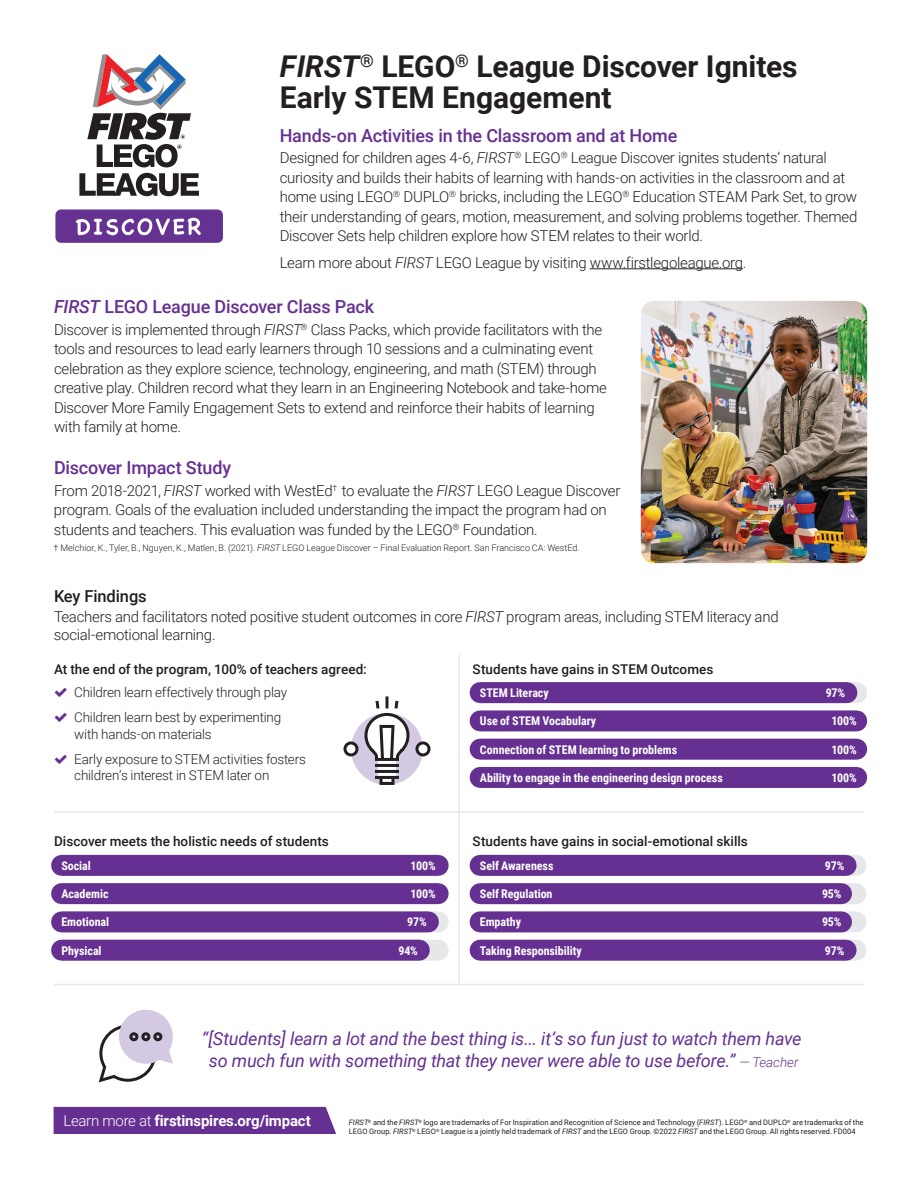
<style>
.page{position:relative;width:918px;height:1188px;background:#fff}
.page>*{position:absolute;margin:0;border:0;box-sizing:border-box;transform-origin:0 0}
.t1{font:700 30px/31.5px "Roboto";color:#231f20}
.t2{font:italic 18px/21.6px "Roboto";letter-spacing:-.015em;color:#653091;text-align:center}
.t3{font:500 18px "Roboto";letter-spacing:-.01em;color:#653091}
.t4{font:500 16.5px "Roboto";letter-spacing:-.005em;color:#231f20}
.t5{font:300 15px/19.5px "Roboto";letter-spacing:-.02em;color:#231f20}
.t6{font:700 15px "Roboto";letter-spacing:-.01em;color:#fff}
.t7{font:300 13.5px/25.2px "Roboto";letter-spacing:-.015em;color:#231f20}
.t8{font:500 13.5px "Roboto";color:#231f20}
.t9{font:700 12px "Roboto Condensed";color:#fff}
.t10{font:300 9px "Roboto";color:#231f20}
.t11{font:7.5px/9px "Roboto";letter-spacing:.005em;color:#231f20}
.s1{font-style:italic}
.s2{font-weight:300;font-size:13.5px}
.s3{font-weight:300}
</style>
<div class="page">
<svg style="left:79px;top:173px;width:120px;height:23px"></svg>
<svg style="left:87px;top:54px;width:104px;height:113px"></svg>
<div style="left:55px;top:209px;width:168px;height:34px;background:#653291;border-radius:6px"></div>
<svg style="left:76px;top:218px;width:125px;height:17px"></svg>
<hr style="left:590px;top:268px;width:153px;height:1px;background:#231f20">
<div style="left:62px;top:855px;width:376px;height:21px;background:#653091"></div>
<div style="left:62px;top:883px;width:376px;height:21px;background:#653091"></div>
<svg style="left:428px;top:911px;width:10px;height:21px"></svg>
<div style="left:62px;top:911px;width:366px;height:21px;background:#653091"></div>
<svg style="left:419px;top:940px;width:19px;height:21px"></svg>
<div style="left:62px;top:940px;width:357px;height:21px;background:#653091"></div>
<svg style="left:842px;top:883px;width:14px;height:21px"></svg>
<div style="left:480px;top:883px;width:362px;height:21px;background:#653091"></div>
<svg style="left:846px;top:855px;width:10px;height:21px"></svg>
<div style="left:480px;top:855px;width:366px;height:21px;background:#653091"></div>
<svg style="left:842px;top:911px;width:14px;height:21px"></svg>
<div style="left:480px;top:911px;width:362px;height:21px;background:#653091"></div>
<svg style="left:846px;top:940px;width:10px;height:21px"></svg>
<div style="left:480px;top:940px;width:366px;height:21px;background:#653091"></div>
<div style="left:480px;top:710px;width:377px;height:21px;background:#653091"></div>
<svg style="left:847px;top:682px;width:10px;height:21px"></svg>
<div style="left:480px;top:682px;width:367px;height:21px;background:#653091"></div>
<div style="left:480px;top:739px;width:377px;height:21px;background:#653091"></div>
<div style="left:480px;top:767px;width:377px;height:21px;background:#653091"></div>
<hr style="left:54px;top:811px;width:810px;height:2px;background:#e6e7e9">
<hr style="left:54px;top:984px;width:810px;height:1px;background:#e6e7e9">
<hr style="left:458px;top:655px;width:2px;height:329px;background:#e6e7e9">
<div style="left:54px;top:1107px;width:282px;height:27px;background:#653091"></div>
<img style="left:641px;top:301px;width:226px;height:262px">
<div style="left:351px;top:713px;width:72px;height:72px;background:#d3c9e2;border-radius:50%"></div>
<div style="left:381px;top:777px;width:12px;height:6px;background:#fff"></div>
<div style="left:379px;top:776px;width:15px;height:9px;border:3px solid #231f20"></div>
<svg style="left:363px;top:696px;width:48px;height:84px"></svg>
<div style="left:417px;top:743px;width:12px;height:12px;background:#fff;border-radius:50%"></div>
<div style="left:415px;top:741px;width:15px;height:15px;border:3px solid #231f20;border-radius:50%"></div>
<div style="left:345px;top:743px;width:12px;height:12px;background:#fff;border-radius:50%"></div>
<div style="left:343px;top:741px;width:15px;height:15px;border:3px solid #231f20;border-radius:50%"></div>
<svg style="left:98px;top:1010px;width:75px;height:73px"></svg>
<h1 class="t1" style="left:280px;top:49px;width:519px"><span class="s1">FIRST</span><sup>®</sup> LEGO<sup>®</sup> League Discover Ignites<br>Early STEM Engagement</h1>
<p class="t3" style="left:280px;top:123px;width:399px">Hands-on Activities in the Classroom and at Home</p>
<p class="t5" style="left:280px;top:148px;width:579px">Designed for children ages 4-6, <span class="s1">FIRST</span><sup>®</sup> LEGO<sup>®</sup> League Discover ignites students’ natural curiosity and builds their habits of learning with hands-on activities in the classroom and at home using LEGO<sup>®</sup> DUPLO<sup>®</sup> bricks, including the LEGO<sup>®</sup> Education STEAM Park Set, to grow their understanding of gears, motion, measurement, and solving problems together. Themed Discover Sets help children explore how STEM relates to their world.</p>
<p class="t5" style="left:280px;top:252px;width:468px">Learn more about <span class="s1">FIRST</span> LEGO League by visiting www.firstlegoleague.org.</p>
<p class="t3" style="left:54px;top:294px;width:322px"><span class="s1">FIRST</span> LEGO League Discover Class Pack</p>
<p class="t5" style="left:54px;top:319px;width:554px">Discover is implemented through <span class="s1">FIRST</span><sup>®</sup> Class Packs, which provide facilitators with the tools and resources to lead early learners through 10 sessions and a culminating event celebration as they explore science, technology, engineering, and math (STEM) through creative play. Children record what they learn in an Engineering Notebook and take-home Discover More Family Engagement Sets to extend and reinforce their habits of learning with family at home.</p>
<p class="t3" style="left:54px;top:455px;width:179px">Discover Impact Study</p>
<p class="t5" style="left:54px;top:480px;width:568px">From 2018-2021, <span class="s1">FIRST</span> worked with WestEd<sup>†</sup> to evaluate the <span class="s1">FIRST</span> LEGO League Discover program. Goals of the evaluation included understanding the impact the program had on students and teachers. This evaluation was funded by the LEGO<sup>®</sup> Foundation.</p>
<p class="t10" style="left:54px;top:542px;width:528px">† Melchior, K., Tyler, B., Nguyen, K., Matlen, B. (2021). <span class="s1">FIRST</span> LEGO League Discover – Final Evaluation Report. San Francisco CA: WestEd.</p>
<p class="t4" style="left:54px;top:584px;width:94px">Key Findings</p>
<p class="t5" style="left:54px;top:607px;width:726px;line-height:18px">Teachers and facilitators noted positive student outcomes in core <span class="s1">FIRST</span> program areas, including STEM literacy and social-emotional learning.</p>
<p class="t8" style="left:54px;top:659px;width:314px">At the end of the program, 100% of teachers agreed:</p>
<p class="t7" style="left:74px;top:679px;width:214px">Children learn effectively through play<br>Children learn best by experimenting</p>
<p class="t7" style="left:74px;top:721px;width:233px">with hands-on materials<br>Early exposure to STEM activities fosters</p>
<p class="t7" style="left:74px;top:762px;width:197px">children’s interest in STEM later on</p>
<p class="t8" style="left:54px;top:832px;width:276px">Discover meets the holistic needs of students</p>
<p class="t9" style="left:61px;top:857px;width:31px">Social</p>
<p class="t9" style="left:411px;top:857px;width:27px">100%</p>
<p class="t9" style="left:61px;top:885px;width:49px">Academic</p>
<p class="t9" style="left:411px;top:885px;width:27px">100%</p>
<p class="t9" style="left:61px;top:914px;width:49px">Emotional</p>
<p class="t9" style="left:407px;top:914px;width:21px">97%</p>
<p class="t9" style="left:61px;top:942px;width:42px">Physical</p>
<p class="t9" style="left:398px;top:942px;width:21px">94%</p>
<p class="t8" style="left:472px;top:659px;width:242px">Students have gains in STEM Outcomes</p>
<p class="t9" style="left:480px;top:713px;width:118px">Use of STEM Vocabulary</p>
<p class="t9" style="left:832px;top:713px;width:27px">100%</p>
<p class="t9" style="left:480px;top:684px;width:70px">STEM Literacy</p>
<p class="t9" style="left:826px;top:684px;width:21px">97%</p>
<p class="t9" style="left:480px;top:741px;width:199px">Connection of STEM learning to problems</p>
<p class="t9" style="left:832px;top:741px;width:27px">100%</p>
<p class="t9" style="left:480px;top:769px;width:244px">Ability to engage in the engineering design process</p>
<p class="t9" style="left:832px;top:769px;width:27px">100%</p>
<p class="t8" style="left:472px;top:832px;width:277px">Students have gains in social-emotional skills</p>
<p class="t9" style="left:480px;top:857px;width:75px">Self Awareness</p>
<p class="t9" style="left:825px;top:857px;width:21px">97%</p>
<p class="t9" style="left:480px;top:885px;width:74px">Self Regulation</p>
<p class="t9" style="left:822px;top:885px;width:21px">95%</p>
<p class="t9" style="left:480px;top:914px;width:43px">Empathy</p>
<p class="t9" style="left:822px;top:914px;width:21px">95%</p>
<p class="t9" style="left:480px;top:942px;width:104px">Taking Responsibility</p>
<p class="t9" style="left:825px;top:942px;width:21px">97%</p>
<p class="t2" style="left:202px;top:1027px;width:601px">“[Students] learn a lot and the best thing is... it’s so fun just to watch them have so much fun with something that they never were able to use before.” <span class="s2">— Teacher</span></p>
<p class="t6" style="left:64px;top:1110px;width:249px"><span class="s3">Learn more at</span> firstinspires.org/impact</p>
<p class="t11" style="left:349px;top:1118px;width:516px"><span class="s1">FIRST</span><sup>®</sup> and the <span class="s1">FIRST</span><sup>®</sup> logo are trademarks of For Inspiration and Recognition of Science and Technology (<span class="s1">FIRST</span>). LEGO<sup>®</sup> and DUPLO<sup>®</sup> are trademarks of the<br>LEGO Group. <span class="s1">FIRST</span><sup>®</sup> LEGO<sup>®</sup> League is a jointly held trademark of <span class="s1">FIRST</span> and the LEGO Group. ©2022 <span class="s1">FIRST</span> and the LEGO Group. All rights reserved. FD004</p>
</div>
